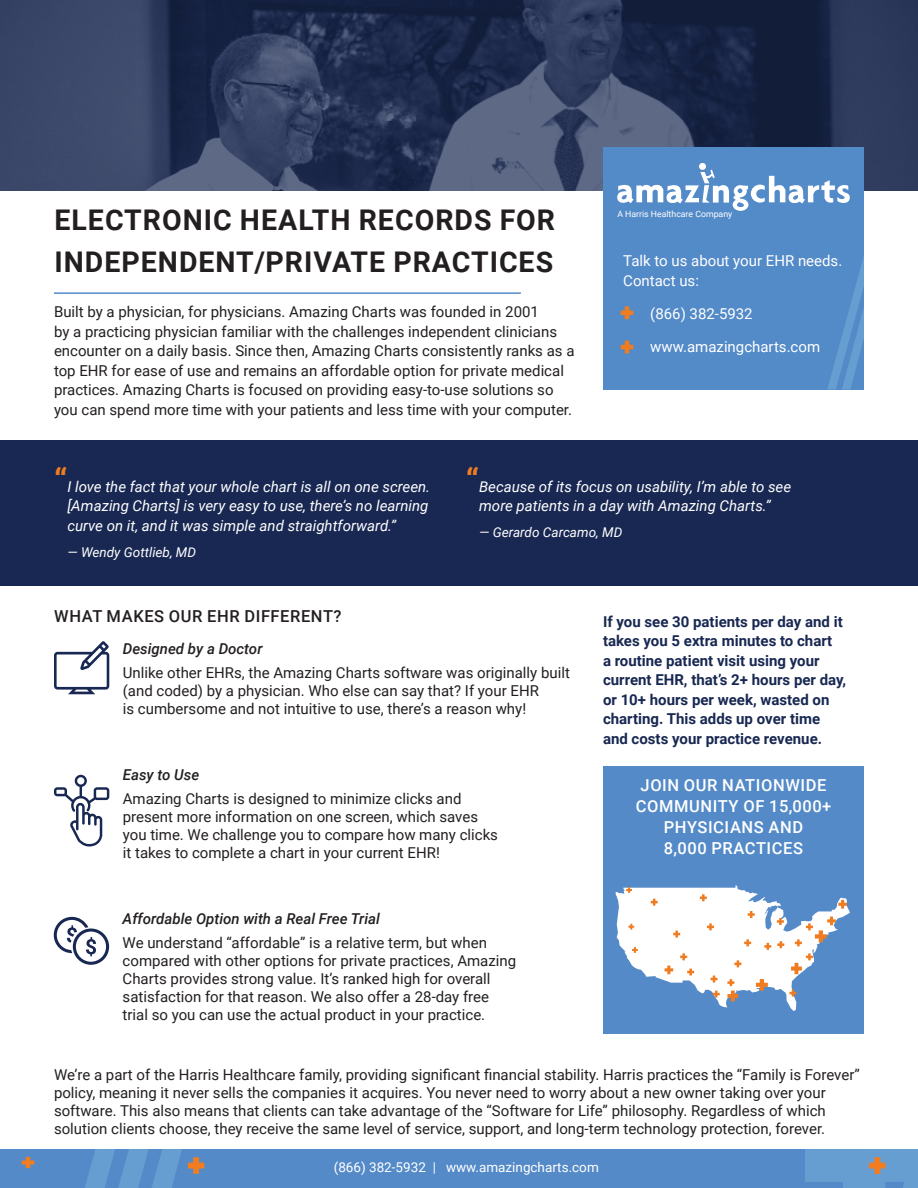
<style>
.page{position:relative;width:918px;height:1188px;background:#fff}
.page>*{position:absolute;margin:0;border:0;box-sizing:border-box;transform-origin:0 0}
.t1{font:700 28.5px/42px "Roboto";letter-spacing:.035em;color:#231f20}
.t2{font:500 16.5px/21px "Roboto";letter-spacing:.035em;color:#fff;text-align:center}
.t3{font:500 16.5px "Roboto";letter-spacing:.035em;color:#231f20}
.t4{font:15px/18px "Roboto";color:#231f20}
.t5{font:italic 15px/19.5px "Roboto";color:#fff;text-align:justify}
.t6{font:700 15px/19.5px "Roboto";color:#182852}
.t7{font:15px "Roboto";color:#fff}
.t8{font:italic 500 15px "Roboto";color:#231f20}
.t9{font:italic 13.5px "Roboto";color:#fff}
.t10{font:13.5px "Roboto";color:#fff}
.t11{font:8.7px "Roboto";color:#fff}
.s1{font-weight:700;font-style:normal;font-size:33px;color:#f07c22}
</style>
<div class="page">
<img style="left:0;top:0;width:918px;height:190px">
<div style="left:0;top:440px;width:918px;height:146px;background:#182852"></div>
<div style="left:603px;top:147px;width:261px;height:243px;background:#538ac8"></div>
<div style="left:699px;top:163px;width:7px;height:7px;background:#fff;border-radius:50%"></div>
<svg style="left:617px;top:170px;width:233px;height:41px"></svg>
<svg style="left:621px;top:306px;width:12px;height:13px"></svg>
<svg style="left:621px;top:341px;width:12px;height:12px"></svg>
<hr style="left:54px;top:292px;width:467px;height:2px;background:#538ac8">
<div style="left:0;top:1149px;width:918px;height:39px;background:#548ac7"></div>
<svg style="left:85px;top:1149px;width:97px;height:39px"></svg>
<svg style="left:805px;top:1149px;width:113px;height:39px"></svg>
<svg style="left:188px;top:1157px;width:16px;height:17px"></svg>
<svg style="left:22px;top:1157px;width:12px;height:11px"></svg>
<svg style="left:828px;top:257px;width:36px;height:132px"></svg>
<svg style="left:54px;top:775px;width:55px;height:71px"></svg>
<svg style="left:54px;top:917px;width:55px;height:48px"></svg>
<svg style="left:54px;top:641px;width:55px;height:53px"></svg>
<div style="left:603px;top:766px;width:261px;height:268px;background:#548ac7"></div>
<svg style="left:616px;top:885px;width:234px;height:126px"></svg>
<p class="t1" style="left:55px;top:198px;width:502px">ELECTRONIC HEALTH RECORDS FOR<br>INDEPENDENT/PRIVATE PRACTICES</p>
<p class="t4" style="left:54px;top:301px;width:522px;line-height:19.5px">Built by a physician, for physicians. Amazing Charts was founded in 2001<br>by a practicing physician familiar with the challenges independent clinicians encounter on a daily basis. Since then, Amazing Charts consistently ranks as a top EHR for ease of use and remains an affordable option for private medical practices. Amazing Charts is focused on providing easy-to-use solutions so you can spend more time with your patients and less time with your computer.</p>
<p class="t11" style="left:617px;top:208px;width:117px">A Harris Healthcare Company</p>
<p class="t7" style="left:623px;top:251px;width:221px">Talk to us about your EHR needs.</p>
<p class="t7" style="left:623px;top:270px;width:77px">Contact us:</p>
<p class="t7" style="left:623px;top:303px;width:131px">• (866) 382-5932</p>
<p class="t7" style="left:623px;top:336px;width:198px">• www.amazingcharts.com</p>
<p class="t5" style="left:67px;top:476px;width:364px;text-indent:-13px"><span class="s1">“</span>I love the fact that your whole chart is all on one screen. [Amazing Charts] is very easy to use, there’s no learning curve on it, and it was simple and straightforward.”</p>
<p class="t9" style="left:68px;top:543px;width:130px">— Wendy Gottlieb, MD</p>
<p class="t5" style="left:466px;top:476px;width:327px;text-align:center"><span class="s1">“</span>Because of its focus on usability, I’m able to see more patients in a day with Amazing Charts.”</p>
<p class="t9" style="left:479px;top:523px;width:145px">— Gerardo Carcamo, MD</p>
<p class="t3" style="left:54px;top:605px;width:289px">WHAT MAKES OUR EHR DIFFERENT?</p>
<p class="t8" style="left:123px;top:638px;width:141px">Designed by a Doctor</p>
<p class="t4" style="left:123px;top:663px;width:449px">Unlike other EHRs, the Amazing Charts software was originally built (and coded) by a physician. Who else can say that? If your EHR<br>is cumbersome and not intuitive to use, there’s a reason why!</p>
<p class="t8" style="left:123px;top:764px;width:78px">Easy to Use</p>
<p class="t4" style="left:123px;top:789px;width:377px">Amazing Charts is designed to minimize clicks and present more information on one screen, which saves you time. We challenge you to compare how many clicks it takes to complete a chart in your current EHR!</p>
<p class="t8" style="left:123px;top:908px;width:259px">Affordable Option with a Real Free Trial</p>
<p class="t4" style="left:123px;top:933px;width:395px">We understand “affordable” is a relative term, but when compared with other options for private practices, Amazing Charts provides strong value. It’s ranked high for overall satisfaction for that reason. We also offer a 28-day free trial so you can use the actual product in your practice.</p>
<p class="t6" style="left:603px;top:611px;width:245px">If you see 30 patients per day and it takes you 5 extra minutes to chart<br>a routine patient visit using your current EHR, that’s 2+ hours per day, or 10+ hours per week, wasted on charting. This adds up over time and costs your practice revenue.</p>
<p class="t2" style="left:636px;top:774px;width:197px">JOIN OUR NATIONWIDE<br>COMMUNITY OF 15,000+<br>PHYSICIANS AND<br>8,000 PRACTICES</p>
<p class="t4" style="left:54px;top:1065px;width:807px">We’re a part of the Harris Healthcare family, providing significant financial stability. Harris practices the “Family is Forever” policy, meaning it never sells the companies it acquires. You never need to worry about a new owner taking over your software. This also means that clients can take advantage of the “Software for Life” philosophy. Regardless of which solution clients choose, they receive the same level of service, support, and long-term technology protection, forever.</p>
<p class="t10" style="left:334px;top:1157px;width:267px">(866) 382-5932 | www.amazingcharts.com</p>
</div>
